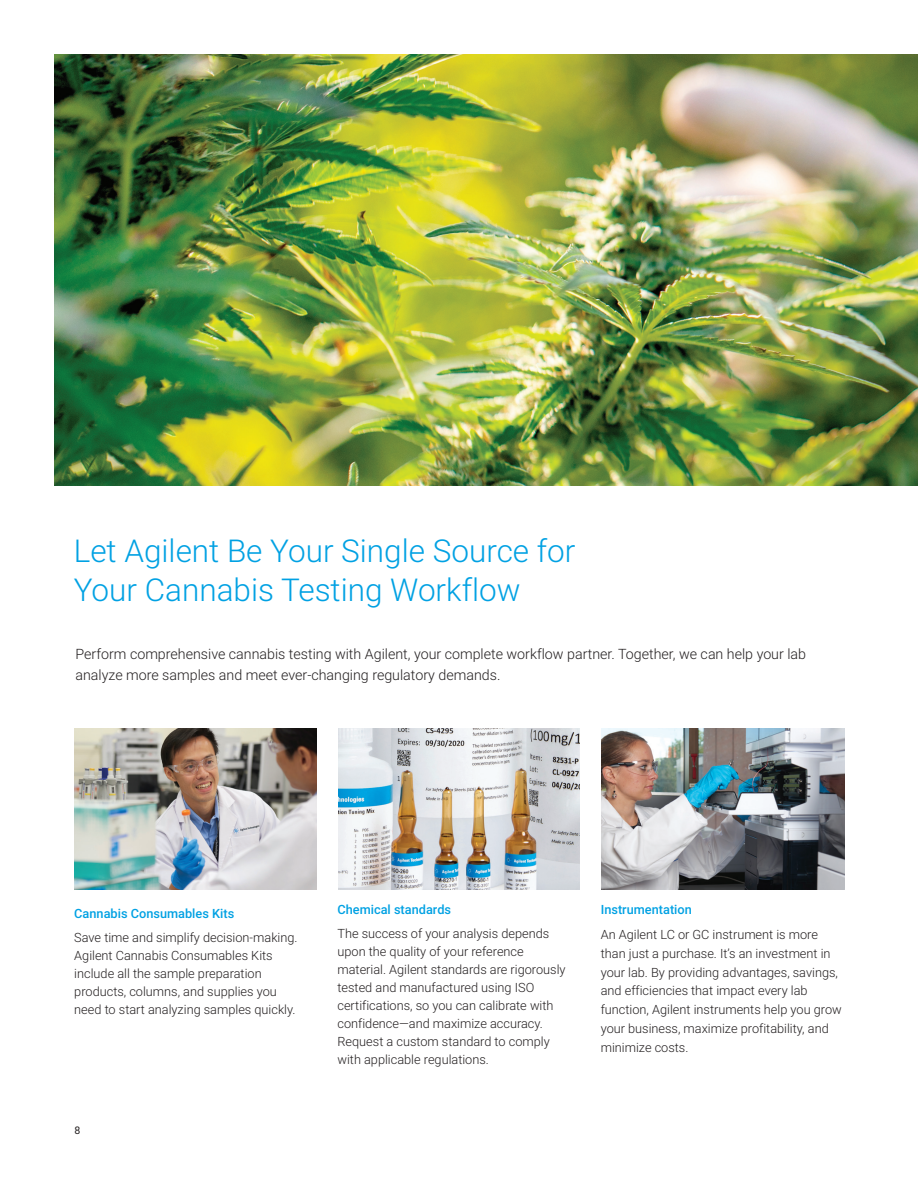
<style>
.page{position:relative;width:918px;height:1188px;background:#fff}
.page>*{position:absolute;margin:0;border:0;box-sizing:border-box;transform-origin:0 0}
.BROCHURE_int_head_bl{font:300 31.5px "Roboto";color:#00a1e3}
.BROCHURE_text_black{font:300 14.25px/21px "Roboto";color:#231f20}
.BROCHURE_callout_tex{font:300 12.75px/18px "Roboto";color:#231f20}
.BROCHURE_text_black-2{font:500 12.75px "Roboto";color:#00a1e3}
.t1{font:10.5px "Roboto";color:#231f20}
</style>
<div class="page">
<img style="left:75px;top:728px;width:241px;height:162px">
<img style="left:338px;top:728px;width:242px;height:162px">
<img style="left:602px;top:728px;width:242px;height:162px">
<img style="left:54px;top:54px;width:864px;height:432px">
<p class="BROCHURE_int_head_bl" style="left:74px;top:529px;width:503px">Let Agilent Be Your Single Source for</p>
<p class="BROCHURE_int_head_bl" style="left:74px;top:568px;width:448px">Your Cannabis Testing Workflow</p>
<p class="BROCHURE_text_black" style="left:76px;top:643px;width:732px">Perform comprehensive cannabis testing with Agilent, your complete workflow partner. Together, we can help your lab analyze more samples and meet ever-changing regulatory demands.</p>
<p class="BROCHURE_text_black-2" style="left:74px;top:904px;width:161px">Cannabis Consumables Kits</p>
<p class="BROCHURE_callout_tex" style="left:74px;top:927px;width:225px">Save time and simplify decision-making.<br>Agilent Cannabis Consumables Kits include all the sample preparation products, columns, and supplies you need to start analyzing samples quickly.</p>
<p class="t1" style="left:75px;top:1123px;width:7px">8</p>
<p class="BROCHURE_text_black-2" style="left:337px;top:901px;width:115px">Chemical standards</p>
<p class="BROCHURE_callout_tex" style="left:337px;top:924px;width:230px">The success of your analysis depends upon the quality of your reference material. Agilent standards are rigorously tested and manufactured using ISO certifications, so you can calibrate with confidence—and maximize accuracy.<br>Request a custom standard to comply with applicable regulations.</p>
<p class="BROCHURE_text_black-2" style="left:601px;top:901px;width:93px">Instrumentation</p>
<p class="BROCHURE_callout_tex" style="left:601px;top:925px;width:243px;line-height:18.8px">An Agilent LC or GC instrument is more than just a purchase. It’s an investment in your lab. By providing advantages, savings, and efficiencies that impact every lab function, Agilent instruments help you grow your business, maximize profitability, and minimize costs.</p>
</div>
